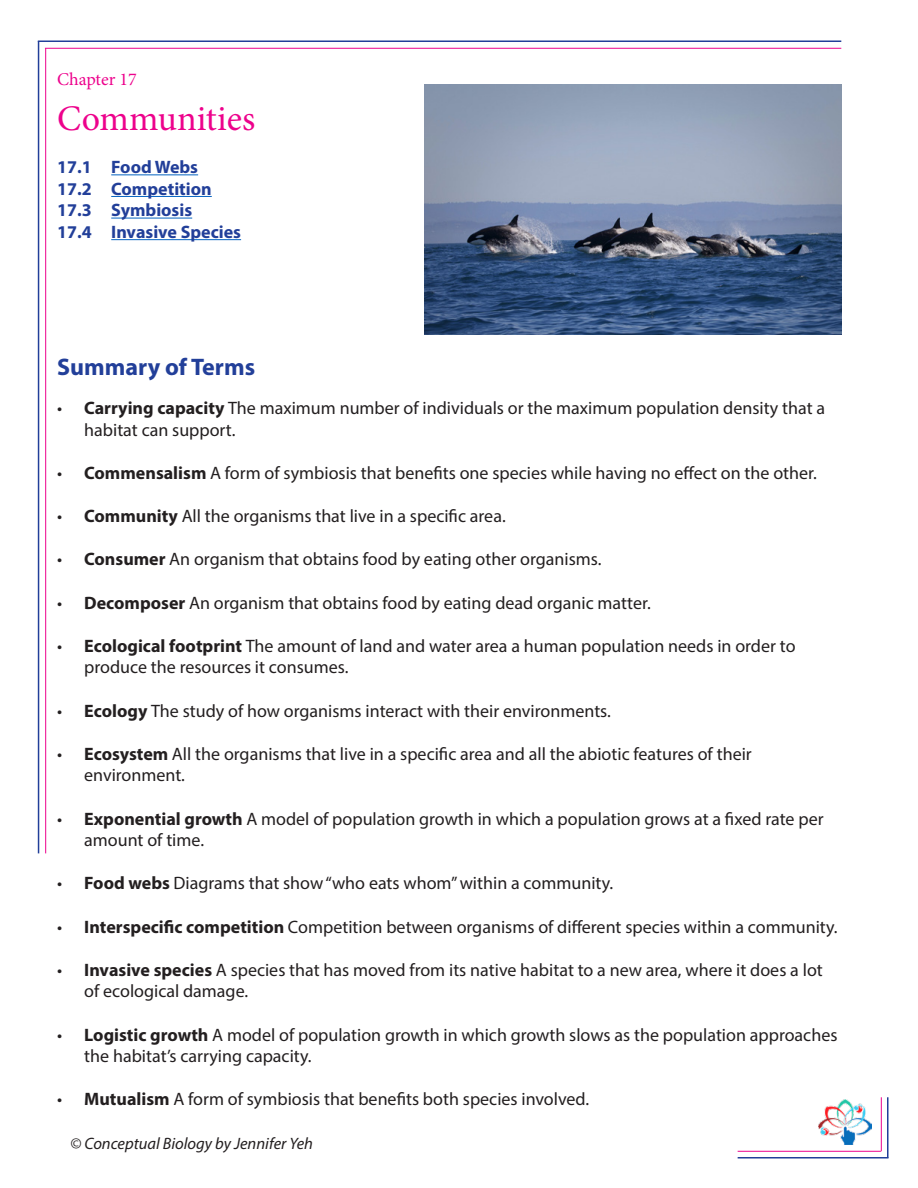
<style>
.page{position:relative;width:918px;height:1188px;background:#fff}
.page>*{position:absolute;margin:0;border:0;box-sizing:border-box;transform-origin:0 0}
.t1{font:36px "Minion Pro";color:#ed028c}
.t2{font:700 24px "Myriad Pro";color:#223f99}
.t3{font:18px/21.6px "Myriad Pro";color:#231f20}
.t4{font:700 18px "Myriad Pro";color:#223f99}
.t5{font:18px "Minion Pro";letter-spacing:-.005em;color:#ed028c}
.t6{font:italic 16.5px "Myriad Pro";color:#231f20}
.s1{font-weight:700}
</style>
<div class="page">
<img style="left:818px;top:1099px;width:53px;height:45px">
<hr style="left:38px;top:41px;width:1px;height:812px;background:#223f99">
<hr style="left:38px;top:40px;width:803px;height:2px;background:#223f99">
<hr style="left:45px;top:48px;width:1px;height:805px;background:#ed028c">
<hr style="left:45px;top:48px;width:796px;height:1px;background:#ed028c">
<hr style="left:887px;top:1097px;width:2px;height:61px;background:#223f99">
<hr style="left:738px;top:1157px;width:151px;height:2px;background:#223f99">
<hr style="left:881px;top:1097px;width:1px;height:54px;background:#ed028c">
<hr style="left:738px;top:1151px;width:143px;height:1px;background:#ed028c">
<hr style="left:111px;top:174px;width:87px;height:1px;background:#0563c1">
<hr style="left:111px;top:196px;width:101px;height:1px;background:#0563c1">
<hr style="left:111px;top:218px;width:81px;height:1px;background:#0563c1">
<hr style="left:111px;top:239px;width:130px;height:1px;background:#0563c1">
<img style="left:424px;top:84px;width:417px;height:251px">
<p class="t5" style="left:57px;top:67px;width:81px">Chapter 17</p>
<p class="t1" style="left:57px;top:94px;width:200px">Communities</p>
<p class="t4" style="left:57px;top:155px;width:142px">17.1 Food Webs</p>
<p class="t4" style="left:57px;top:177px;width:156px">17.2 Competition</p>
<p class="t4" style="left:57px;top:198px;width:136px">17.3 Symbiosis</p>
<p class="t4" style="left:57px;top:220px;width:185px">17.4 Invasive Species</p>
<p class="t2" style="left:57px;top:351px;width:199px">Summary of Terms</p>
<p class="t3" style="left:84px;top:397px;width:742px;text-indent:-27px">• <span class="s1">Carrying capacity</span> The maximum number of individuals or the maximum population density that a habitat can support.</p>
<p class="t3" style="left:57px;top:462px;width:761px">• <span class="s1">Commensalism</span> A form of symbiosis that benefits one species while having no effect on the other.</p>
<p class="t3" style="left:57px;top:505px;width:450px">• <span class="s1">Community</span> All the organisms that live in a specific area.</p>
<p class="t3" style="left:57px;top:548px;width:546px">• <span class="s1">Consumer</span> An organism that obtains food by eating other organisms.</p>
<p class="t3" style="left:57px;top:591px;width:595px">• <span class="s1">Decomposer</span> An organism that obtains food by eating dead organic matter.</p>
<p class="t3" style="left:84px;top:635px;width:713px;text-indent:-27px">• <span class="s1">Ecological footprint</span> The amount of land and water area a human population needs in order to produce the resources it consumes.</p>
<p class="t3" style="left:57px;top:699px;width:555px">• <span class="s1">Ecology</span> The study of how organisms interact with their environments.</p>
<p class="t3" style="left:84px;top:743px;width:669px;text-indent:-27px">• <span class="s1">Ecosystem</span> All the organisms that live in a specific area and all the abiotic features of their environment.</p>
<p class="t3" style="left:84px;top:807px;width:741px;text-indent:-27px">• <span class="s1">Exponential growth</span> A model of population growth in which a population grows at a fixed rate per amount of time.</p>
<p class="t3" style="left:57px;top:872px;width:557px">• <span class="s1">Food webs</span> Diagrams that show “who eats whom” within a community.</p>
<p class="t3" style="left:57px;top:915px;width:782px">• <span class="s1">Interspecific competition</span> Competition between organisms of different species within a community.</p>
<p class="t3" style="left:84px;top:959px;width:740px;text-indent:-27px">• <span class="s1">Invasive species</span> A species that has moved from its native habitat to a new area, where it does a lot of ecological damage.</p>
<p class="t3" style="left:84px;top:1023px;width:755px;text-indent:-27px">• <span class="s1">Logistic growth</span> A model of population growth in which growth slows as the population approaches the habitat’s carrying capacity.</p>
<p class="t3" style="left:57px;top:1088px;width:534px">• <span class="s1">Mutualism</span> A form of symbiosis that benefits both species involved.</p>
<p class="t6" style="left:70px;top:1134px;width:244px">© Conceptual Biology by Jennifer Yeh</p>
</div>
